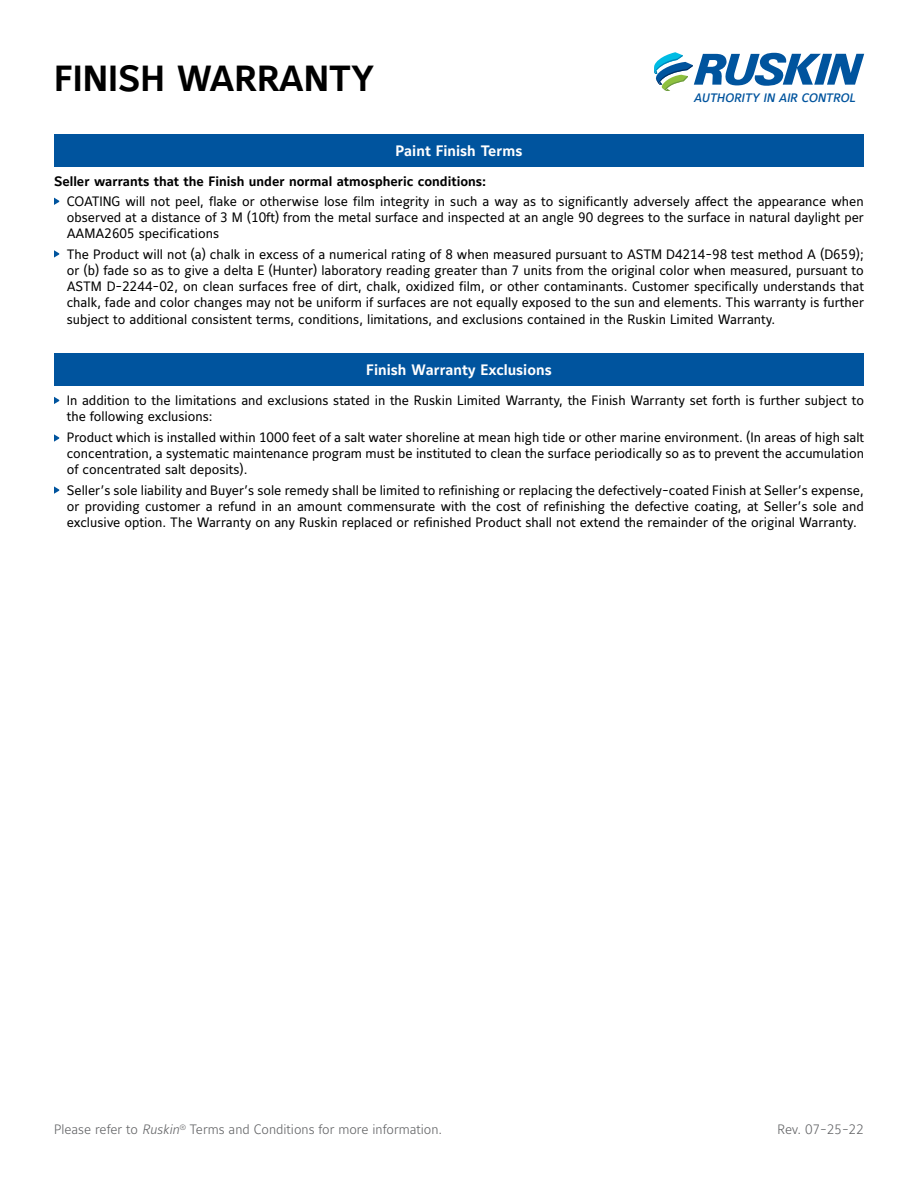
<style>
.page{position:relative;width:918px;height:1188px;background:#fff}
.page>*{position:absolute;margin:0;border:0;box-sizing:border-box;transform-origin:0 0}
.t1{font:36px "Maurea Bold Tf";color:#000}
.t2{font:15px "Maurea Bold Tf";color:#fff}
.t3{font:13.5px/16.2px "Maurea Regular Tf";color:#000;text-align:justify}
.t4{font:13.5px "Maurea Light Tf";color:#636466}
.t5{font:13.5px "Maurea Bold Tf";color:#000}
.t6{font:12.15px "Maurea Medium Italic Tf";color:#00549e}
.s1{font-family:"Maurea Light Italic Tf"}
</style>
<div class="page">
<svg style="left:654px;top:52px;width:210px;height:39px"></svg>
<div style="left:54px;top:134px;width:810px;height:32px;background:#00549e"></div>
<svg style="left:54px;top:198px;width:6px;height:7px"></svg>
<svg style="left:54px;top:250px;width:6px;height:8px"></svg>
<div style="left:54px;top:354px;width:810px;height:32px;background:#00549e"></div>
<svg style="left:54px;top:397px;width:6px;height:7px"></svg>
<svg style="left:54px;top:434px;width:6px;height:8px"></svg>
<svg style="left:54px;top:486px;width:6px;height:8px"></svg>
<h1 class="t1" style="left:54px;top:58px;width:322px">FINISH WARRANTY</h1>
<p class="t2" style="left:396px;top:142px;width:128px">Paint Finish Terms</p>
<p class="t6" style="left:693px;top:91px;width:163px">AUTHORITY IN AIR CONTROL</p>
<p class="t5" style="left:54px;top:173px;width:434px">Seller warrants that the Finish under normal atmospheric conditions:</p>
<p class="t3" style="left:67px;top:194px;width:799px">COATING will not peel, flake or otherwise lose film integrity in such a way as to significantly adversely affect the appearance when observed at a distance of 3 M (10ft) from the metal surface and inspected at an angle 90 degrees to the surface in natural daylight per AAMA2605 specifications</p>
<p class="t3" style="left:67px;top:247px;width:799px">The Product will not (a) chalk in excess of a numerical rating of 8 when measured pursuant to ASTM D4214-98 test method A (D659); or (b) fade so as to give a delta E (Hunter) laboratory reading greater than 7 units from the original color when measured, pursuant to ASTM D-2244-02, on clean surfaces free of dirt, chalk, oxidized film, or other contaminants. Customer specifically understands that chalk, fade and color changes may not be uniform if surfaces are not equally exposed to the sun and elements. This warranty is further subject to additional consistent terms, conditions, limitations, and exclusions contained in the Ruskin Limited Warranty.</p>
<p class="t2" style="left:366px;top:362px;width:187px">Finish Warranty Exclusions</p>
<p class="t3" style="left:67px;top:393px;width:799px">In addition to the limitations and exclusions stated in the Ruskin Limited Warranty, the Finish Warranty set forth is further subject to the following exclusions:</p>
<p class="t3" style="left:67px;top:430px;width:799px">Product which is installed within 1000 feet of a salt water shoreline at mean high tide or other marine environment. (In areas of high salt concentration, a systematic maintenance program must be instituted to clean the surface periodically so as to prevent the accumulation of concentrated salt deposits).</p>
<p class="t3" style="left:67px;top:483px;width:799px">Seller’s sole liability and Buyer’s sole remedy shall be limited to refinishing or replacing the defectively-coated Finish at Seller’s expense, or providing customer a refund in an amount commensurate with the cost of refinishing the defective coating, at Seller’s sole and exclusive option. The Warranty on any Ruskin replaced or refinished Product shall not extend the remainder of the original Warranty.</p>
<p class="t4" style="left:54px;top:1122px;width:390px">Please refer to <span class="s1">Ruskin</span><sup>®</sup> Terms and Conditions for more information.</p>
<p class="t4" style="left:777px;top:1122px;width:88px">Rev. 07-25-22</p>
</div>
